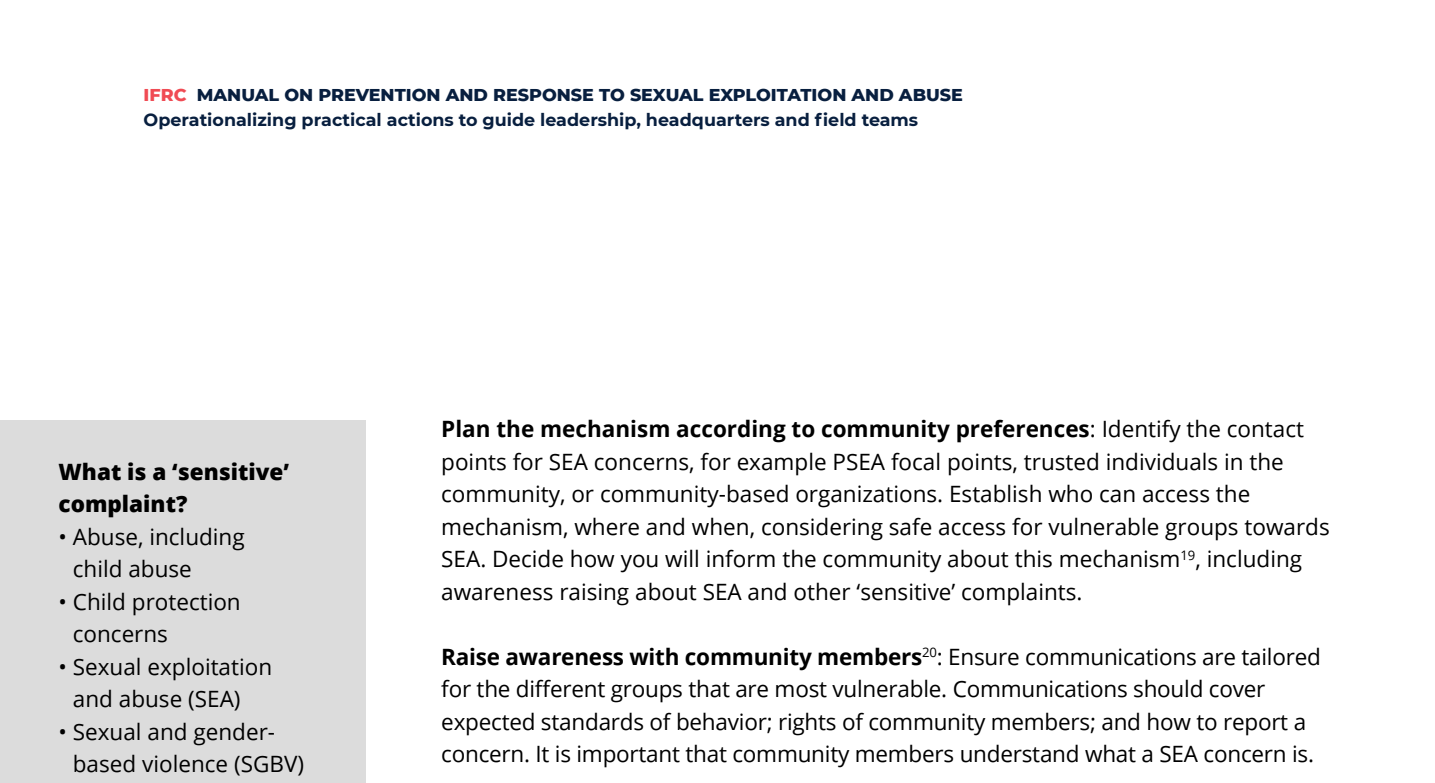
<style>
.page{position:relative;width:1435px;height:783px;background:#fff}
.page>*{position:absolute;margin:0;border:0;box-sizing:border-box;transform-origin:0 0}
.t1{font:22.5px/32.5px "Open Sans";color:#000}
.t2{font:800 22.5px/32.5px "Open Sans";color:#000}
.t3{font:700 17.5px/25px "Montserrat";color:#081f3f}
.s1{font-weight:800;color:#f04b54}
.s2{font-weight:800}
.s3{font-weight:700}
</style>
<div class="page">
<div style="left:0;top:420px;width:366px;height:363px;background:#dcdcdc"></div>
<p class="t3" style="left:144px;top:81px;width:821px"><span class="s1">IFRC</span> <span class="s2">MANUAL ON PREVENTION AND RESPONSE TO SEXUAL EXPLOITATION AND ABUSE<br></span>Operationalizing practical actions to guide leadership, headquarters and field teams</p>
<p class="t2" style="left:59px;top:454px;width:232px">What is a ‘sensitive’ complaint?</p>
<p class="t1" style="left:73px;top:520px;width:173px;text-indent:-14px">• Abuse, including child abuse</p>
<p class="t1" style="left:73px;top:585px;width:169px;text-indent:-14px">• Child protection concerns</p>
<p class="t1" style="left:73px;top:650px;width:201px;text-indent:-14px">• Sexual exploitation and abuse (SEA)</p>
<p class="t1" style="left:73px;top:715px;width:233px;text-indent:-14px">• Sexual and gender&shy;based violence (SGBV)</p>
<p class="t1" style="left:441px;top:412px;width:890px"><span class="s3">Plan the mechanism according to community preferences</span>: Identify the contact points for SEA concerns, for example PSEA focal points, trusted individuals in the community, or community-based organizations. Establish who can access the mechanism, where and when, considering safe access for vulnerable groups towards SEA. Decide how you will inform the community about this mechanism<sup>19</sup>, including awareness raising about SEA and other ‘sensitive’ complaints.</p>
<p class="t1" style="left:441px;top:640px;width:881px"><span class="s3">Raise awareness with community members</span><sup>20</sup>: Ensure communications are tailored for the different groups that are most vulnerable. Communications should cover expected standards of behavior; rights of community members; and how to report a concern. It is important that community members understand what a SEA concern is.</p>
</div>
